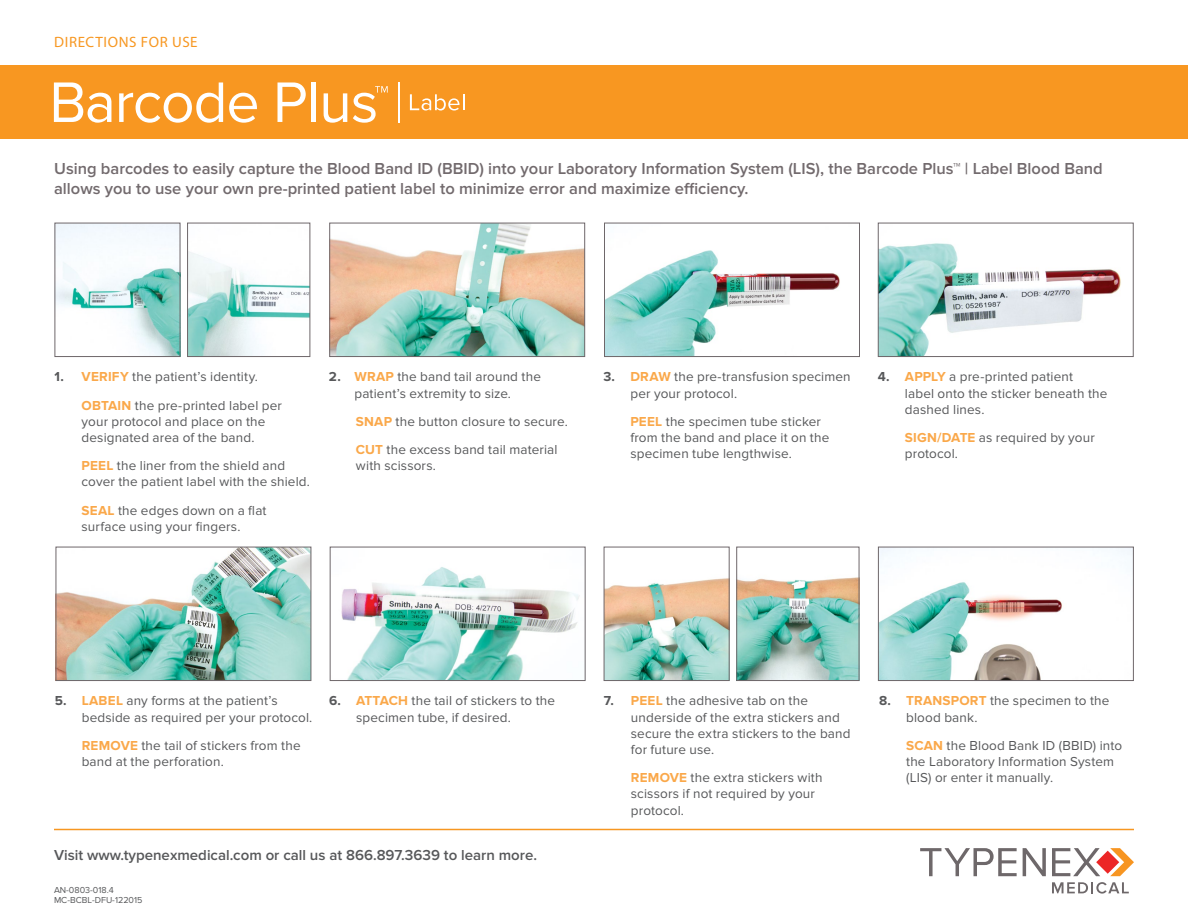
<style>
.page{position:relative;width:1188px;height:918px;background:#fff}
.page>*{position:absolute;margin:0;border:0;box-sizing:border-box;transform-origin:0 0}
.t1{font:600 16.5px/19.8px "Proxima Nova";color:#726a6d}
.t2{font:600 15px "Proxima Nova";color:#57585a}
.t3{font:15px "Myriad Pro";letter-spacing:.045em;color:#f79721}
.t4{font:13.5px/16.2px "Proxima Nova";letter-spacing:.01em;color:#57585a}
.t5{font:9px "Proxima Nova";color:#57585a}
.s1{font-weight:700}
.s2{font-weight:700;color:#faa84a}
</style>
<div class="page">
<div style="left:0;top:66px;width:1188px;height:73px;background:#f89721"></div>
<img style="left:341px;top:567px;width:239px;height:112px">
<div style="left:330px;top:547px;width:255px;height:134px;border:1px solid #6e676a"></div>
<hr style="left:54px;top:829px;width:1080px;height:1px;background:#f79721">
<svg style="left:920px;top:848px;width:97px;height:28px"></svg>
<svg style="left:1023px;top:848px;width:23px;height:28px"></svg>
<svg style="left:1052px;top:882px;width:77px;height:12px"></svg>
<svg style="left:1052px;top:848px;width:82px;height:28px"></svg>
<img style="left:331px;top:225px;width:252px;height:130px">
<div style="left:329px;top:223px;width:256px;height:134px;border:1px solid #6e676a"></div>
<img style="left:606px;top:250px;width:234px;height:105px">
<div style="left:604px;top:223px;width:256px;height:134px;border:1px solid #6e676a"></div>
<img style="left:57px;top:225px;width:121px;height:130px">
<div style="left:55px;top:223px;width:125px;height:134px;border:1px solid #6e676a"></div>
<img style="left:189px;top:252px;width:119px;height:103px">
<div style="left:187px;top:223px;width:123px;height:134px;border:1px solid #6e676a"></div>
<img style="left:606px;top:578px;width:121px;height:101px">
<div style="left:604px;top:547px;width:125px;height:134px;border:1px solid #6e676a"></div>
<img style="left:738px;top:577px;width:119px;height:102px">
<div style="left:736px;top:547px;width:123px;height:134px;border:1px solid #6e676a"></div>
<img style="left:880px;top:243px;width:241px;height:112px">
<div style="left:878px;top:223px;width:256px;height:134px;border:1px solid #6e676a"></div>
<img style="left:880px;top:549px;width:252px;height:130px">
<div style="left:878px;top:547px;width:256px;height:134px;border:1px solid #6e676a"></div>
<img style="left:58px;top:549px;width:251px;height:130px">
<div style="left:56px;top:547px;width:255px;height:134px;border:1px solid #6e676a"></div>
<svg style="left:54px;top:82px;width:57px;height:41px"></svg>
<svg style="left:119px;top:82px;width:104px;height:41px"></svg>
<svg style="left:229px;top:93px;width:28px;height:30px"></svg>
<svg style="left:278px;top:82px;width:28px;height:40px"></svg>
<div style="left:311px;top:82px;width:5px;height:40px;background:#fff"></div>
<svg style="left:324px;top:93px;width:23px;height:30px"></svg>
<svg style="left:353px;top:86px;width:35px;height:37px"></svg>
<hr style="left:398px;top:82px;width:2px;height:41px;background:#fff">
<svg style="left:410px;top:94px;width:54px;height:17px"></svg>
<p class="t3" style="left:54px;top:33px;width:145px">DIRECTIONS FOR USE</p>
<p class="t1" style="left:54px;top:159px;width:1050px">Using barcodes to easily capture the Blood Band ID (BBID) into your Laboratory Information System (LIS), the Barcode Plus™ | Label Blood Band allows you to use your own pre-printed patient label to minimize error and maximize efficiency.</p>
<p class="t4" style="left:55px;top:369px;width:205px"><span class="s1">1.</span> <span class="s2">VERIFY</span> the patient’s identity.</p>
<p class="t4" style="left:82px;top:397px;width:202px"><span class="s2">OBTAIN</span> the pre-printed label per your protocol and place on the designated area of the band.</p>
<p class="t4" style="left:82px;top:458px;width:230px"><span class="s2">PEEL</span> the liner from the shield and cover the patient label with the shield.</p>
<p class="t4" style="left:82px;top:502px;width:187px"><span class="s2">SEAL</span> the edges down on a flat surface using your fingers.</p>
<p class="t4" style="left:329px;top:369px;width:214px;text-align:center"><span class="s1">2.</span> <span class="s2">WRAP</span> the band tail around the patient’s extremity to size.</p>
<p class="t4" style="left:356px;top:413px;width:213px"><span class="s2">SNAP</span> the button closure to secure.</p>
<p class="t4" style="left:356px;top:442px;width:203px"><span class="s2">CUT</span> the excess band tail material with scissors.</p>
<p class="t4" style="left:630px;top:369px;width:222px;text-indent:-27px"><span class="s1">3.</span> <span class="s2">DRAW</span> the pre-transfusion specimen per your protocol.</p>
<p class="t4" style="left:630px;top:413px;width:200px"><span class="s2">PEEL</span> the specimen tube sticker from the band and place it on the specimen tube lengthwise.</p>
<p class="t4" style="left:905px;top:369px;width:204px;text-indent:-27px"><span class="s1">4.</span> <span class="s2">APPLY</span> a pre-printed patient<br>label onto the sticker beneath the dashed lines.</p>
<p class="t4" style="left:905px;top:430px;width:191px"><span class="s2">SIGN/DATE</span> as required by your protocol.</p>
<p class="t4" style="left:82px;top:693px;width:232px;text-indent:-27px"><span class="s1">5.</span> <span class="s2">LABEL</span> any forms at the patient’s bedside as required per your protocol.</p>
<p class="t4" style="left:82px;top:737px;width:220px"><span class="s2">REMOVE</span> the tail of stickers from the band at the perforation.</p>
<p class="t4" style="left:356px;top:693px;width:201px;text-indent:-27px"><span class="s1">6.</span> <span class="s2">ATTACH</span> the tail of stickers to the specimen tube, if desired.</p>
<p class="t4" style="left:906px;top:693px;width:205px;text-indent:-27px"><span class="s1">8.</span> <span class="s2">TRANSPORT</span> the specimen to the blood bank.</p>
<p class="t4" style="left:906px;top:737px;width:218px"><span class="s2">SCAN</span> the Blood Bank ID (BBID) into the Laboratory Information System (LIS) or enter it manually.</p>
<p class="t4" style="left:631px;top:693px;width:221px;text-indent:-27px"><span class="s1">7.</span> <span class="s2">PEEL</span> the adhesive tab on the underside of the extra stickers and secure the extra stickers to the band for future use.</p>
<p class="t4" style="left:631px;top:770px;width:193px"><span class="s2">REMOVE</span> the extra stickers with scissors if not required by your protocol.</p>
<p class="t2" style="left:54px;top:846px;width:484px">Visit www.typenexmedical.com or call us at 866.897.3639 to learn more.</p>
<p class="t5" style="left:54px;top:885px;width:61px">AN-0803-018.4</p>
<p class="t5" style="left:54px;top:895px;width:90px">MC-BCBL-DFU-122015</p>
</div>
